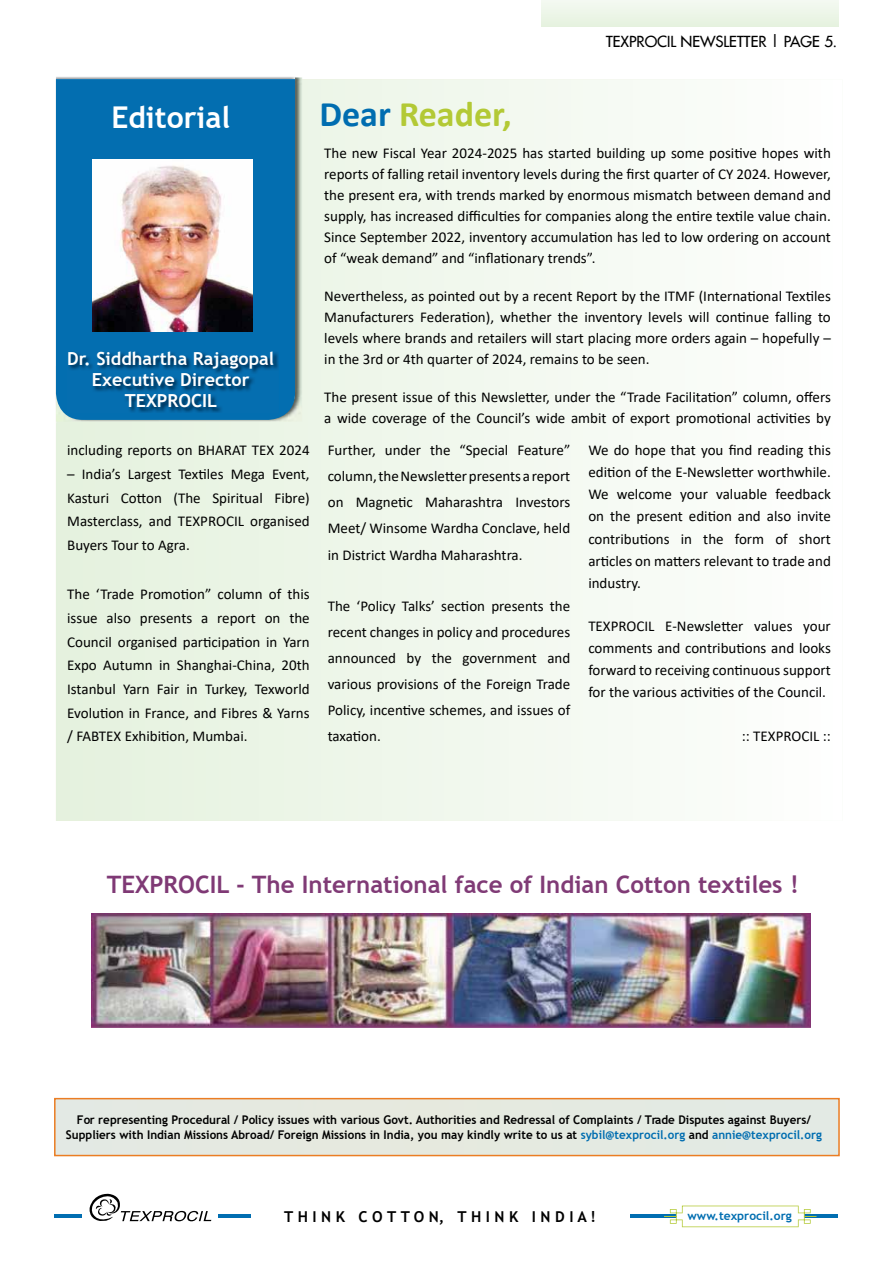
<style>
.page{position:relative;width:893px;height:1262px;background:#fff}
.page>*{position:absolute;margin:0;border:0;box-sizing:border-box;transform-origin:0 0}
.t1{font:700 36px "Calibri";color:#b3c935}
.t2{font:700 30px "Trebuchet MS";color:#fff}
.t3{font:700 24px "Trebuchet MS";color:#803b76}
.t4{font:700 18px/21px "Trebuchet MS";color:#fff;text-align:center}
.t5{font:15px/21px "Calibri";color:#000;text-align:justify}
.t6{font:15px "Futura 2";color:#000}
.t7{font:700 15px "Trebuchet MS";color:#000101}
.t8{font:700 12px/15.3px "Trebuchet MS";color:#000;text-align:center}
.t9{font:700 12px "Trebuchet MS";color:#016eb1}
.s1{color:#006db0}
.s2{color:#7f3975}
</style>
<div class="page">
<div style="left:541px;top:0;width:297px;height:26px;background:#edf6e8"></div>
<hr style="left:55px;top:1214px;width:783px;height:3px;background:#016eb1">
<svg style="left:664px;top:1205px;width:151px;height:22px"></svg>
<div style="left:251px;top:1202px;width:378px;height:27px;background:#fff"></div>
<div style="left:83px;top:1191px;width:135px;height:32px;background:#fff"></div>
<svg style="left:89px;top:1193px;width:122px;height:29px"></svg>
<svg style="left:56px;top:79px;width:654px;height:742px"></svg>
<img style="left:56px;top:77px;width:246px;height:344px">
<div style="left:56px;top:79px;width:239px;height:341px;background:#036eb0"></div>
<img style="left:92px;top:160px;width:160px;height:171px">
<img style="left:68px;top:351px;width:211px;height:62px">
<img style="left:92px;top:913px;width:717px;height:114px">
<div style="left:54px;top:1098px;width:783px;height:57px;background:#e4e9e1"></div>
<div style="left:54px;top:1097px;width:785px;height:59px;border:2px solid #eb7d23"></div>
<p class="t6" style="left:605px;top:32px;width:233px">TEXPROCIL NEWSLETTER | PAGE 5.</p>
<h2 class="t2" style="left:111px;top:99px;width:120px">Editorial</h2>
<p class="t4" style="left:67px;top:348px;width:208px">Dr. Siddhartha Rajagopal<br>Executive Director<br>TEXPROCIL</p>
<p class="t5" style="left:67px;top:439px;width:244px">including reports on BHARAT TEX 2024</p>
<p class="t5" style="left:67px;top:462px;width:244px;line-height:23.7px">– India’s Largest Textiles Mega Event, Kasturi Cotton (The Spiritual Fibre)<br>Masterclass, and TEXPROCIL organised Buyers Tour to Agra.</p>
<p class="t5" style="left:67px;top:582px;width:244px;line-height:23.7px">The ‘Trade Promotion” column of this issue also presents a report on the Council organised participation in Yarn Expo Autumn in Shanghai-China, 20th Istanbul Yarn Fair in Turkey, Texworld Evolution in France, and Fibres &amp; Yarns / FABTEX Exhibition, Mumbai.</p>
<h1 class="t1" style="left:319px;top:88px;width:194px"><span class="s1">Dear</span> Reader,</h1>
<p class="t5" style="left:324px;top:142px;width:508px">The new Fiscal Year 2024-2025 has started building up some positive hopes with reports of falling retail inventory levels during the first quarter of CY 2024. However, the present era, with trends marked by enormous mismatch between demand and supply, has increased difficulties for companies along the entire textile value chain.<br>Since September 2022, inventory accumulation has led to low ordering on account of “weak demand” and “inflationary trends”.</p>
<p class="t5" style="left:324px;top:285px;width:508px">Nevertheless, as pointed out by a recent Report by the ITMF (International Textiles Manufacturers Federation), whether the inventory levels will continue falling to levels where brands and retailers will start placing more orders again – hopefully – in the 3rd or 4th quarter of 2024, remains to be seen.</p>
<p class="t5" style="left:324px;top:386px;width:508px">The present issue of this Newsletter, under the “Trade Facilitation” column, offers a wide coverage of the Council’s wide ambit of export promotional activities by</p>
<p class="t5" style="left:327px;top:437px;width:244px;line-height:26.1px">Further, under the “Special Feature” column, the Newsletter presents a report on Magnetic Maharashtra Investors Meet/ Winsome Wardha Conclave, held in District Wardha Maharashtra.</p>
<p class="t5" style="left:327px;top:592px;width:244px;line-height:26.1px">The ‘Policy Talks’ section presents the recent changes in policy and procedures announced by the government and various provisions of the Foreign Trade Policy, incentive schemes, and issues of taxation.</p>
<p class="t5" style="left:588px;top:439px;width:244px;line-height:22px">We do hope that you find reading this edition of the E-Newsletter worthwhile.<br>We welcome your valuable feedback on the present edition and also invite contributions in the form of short articles on matters relevant to trade and industry.</p>
<p class="t5" style="left:588px;top:614px;width:244px;line-height:22px">TEXPROCIL E-Newsletter values your comments and contributions and looks forward to receiving continuous support for the various activities of the Council.</p>
<p class="t5" style="left:741px;top:725px;width:91px">:: TEXPROCIL ::</p>
<h3 class="t3" style="left:107px;top:869px;width:693px"><span class="s2">TEXPROCIL -</span> The International face of Indian Cotton textiles <span class="s2">!</span></h3>
<p class="t8" style="left:66px;top:1111px;width:757px">For representing Procedural / Policy issues with various Govt. Authorities and Redressal of Complaints / Trade Disputes against Buyers/<br>Suppliers with Indian Missions Abroad/ Foreign Missions in India, you may kindly write to us at <span class="s1">sybil@texprocil.org</span> and <span class="s1">annie@texprocil.org</span></p>
<p class="t7" style="left:284px;top:1207px;width:313px">T H I N K C O T T O N, T H I N K I N D I A !</p>
<p class="t9" style="left:687px;top:1208px;width:106px">www.texprocil.org</p>
</div>
